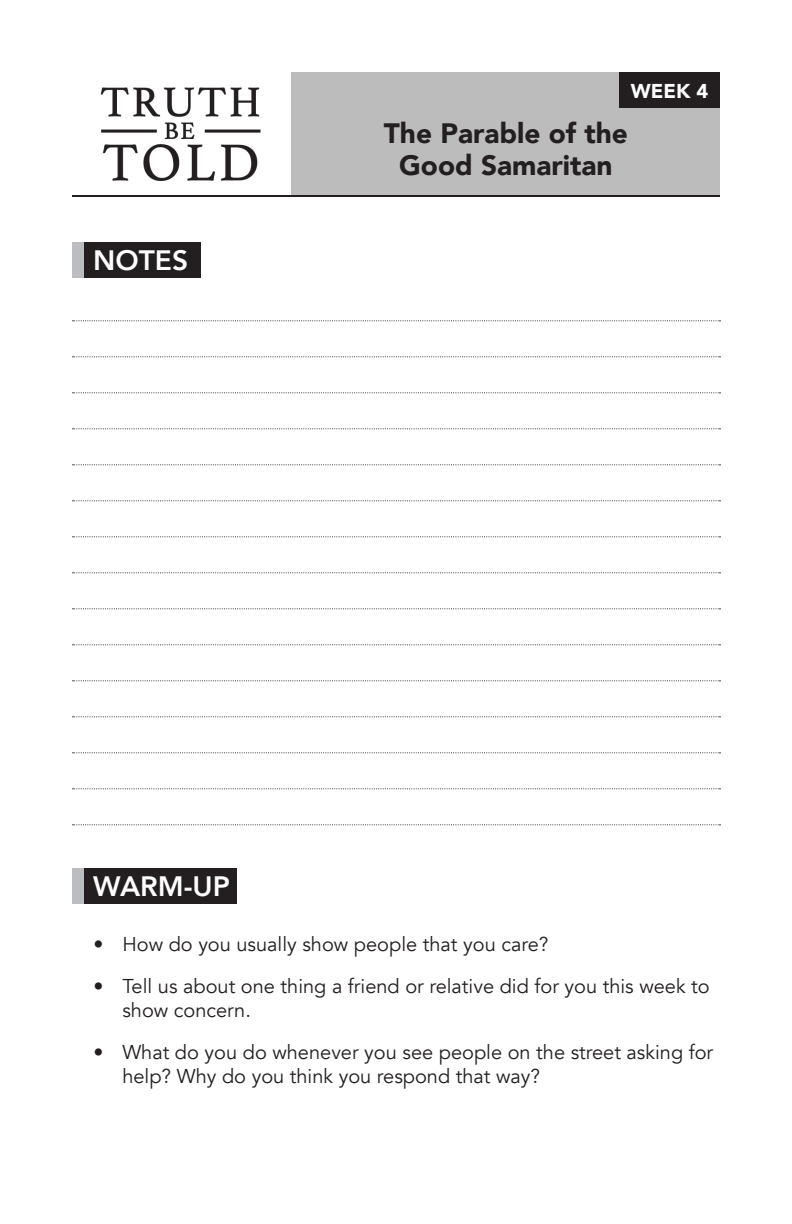
<style>
.page{position:relative;width:792px;height:1224px;background:#fff}
.page>*{position:absolute;margin:0;border:0;box-sizing:border-box;transform-origin:0 0}
.t1{font:900 28px/32px "Avenir";color:#231f20;text-align:center}
.header_text{font:800 28px "Avenir";color:#fff}
.t2{font:20px/24px "Avenir";color:#231f20}
.t3{font:900 20px "Avenir";color:#fff}
</style>
<div class="page">
<svg style="left:72px;top:320px;width:649px;height:1px"></svg>
<svg style="left:72px;top:356px;width:649px;height:1px"></svg>
<svg style="left:72px;top:392px;width:649px;height:1px"></svg>
<svg style="left:72px;top:428px;width:649px;height:1px"></svg>
<svg style="left:72px;top:464px;width:649px;height:1px"></svg>
<svg style="left:72px;top:500px;width:649px;height:1px"></svg>
<svg style="left:72px;top:536px;width:649px;height:1px"></svg>
<svg style="left:72px;top:572px;width:649px;height:1px"></svg>
<svg style="left:72px;top:608px;width:649px;height:1px"></svg>
<svg style="left:72px;top:644px;width:649px;height:1px"></svg>
<svg style="left:72px;top:680px;width:649px;height:1px"></svg>
<svg style="left:72px;top:716px;width:649px;height:1px"></svg>
<svg style="left:72px;top:752px;width:649px;height:1px"></svg>
<svg style="left:72px;top:788px;width:649px;height:1px"></svg>
<svg style="left:72px;top:824px;width:649px;height:1px"></svg>
<img style="left:100px;top:72px;width:192px;height:123px">
<div style="left:292px;top:72px;width:428px;height:124px;background:#bdbcbc"></div>
<hr style="left:72px;top:195px;width:648px;height:2px;background:#231f20">
<div style="left:619px;top:72px;width:101px;height:36px;background:#231f20"></div>
<div style="left:72px;top:242px;width:12px;height:36px;background:#bcbdc0"></div>
<div style="left:84px;top:242px;width:117px;height:36px;background:#231f20"></div>
<div style="left:72px;top:868px;width:12px;height:36px;background:#bcbdc0"></div>
<div style="left:84px;top:868px;width:153px;height:36px;background:#231f20"></div>
<p class="t3" style="left:631px;top:73px;width:79px">WEEK 4</p>
<p class="header_text" style="left:93px;top:235px;width:96px">NOTES</p>
<p class="t1" style="left:384px;top:117px;width:246px">The Parable of the<br>Good Samaritan</p>
<p class="header_text" style="left:93px;top:861px;width:138px">WARM-UP</p>
<p class="t2" style="left:94px;top:933px;width:456px">• How do you usually show people that you care?</p>
<p class="t2" style="left:122px;top:975px;width:589px;text-indent:-29px">• Tell us about one thing a friend or relative did for you this week to show concern.</p>
<p class="t2" style="left:122px;top:1041px;width:592px;text-indent:-29px">• What do you do whenever you see people on the street asking for help? Why do you think you respond that way?</p>
</div>
